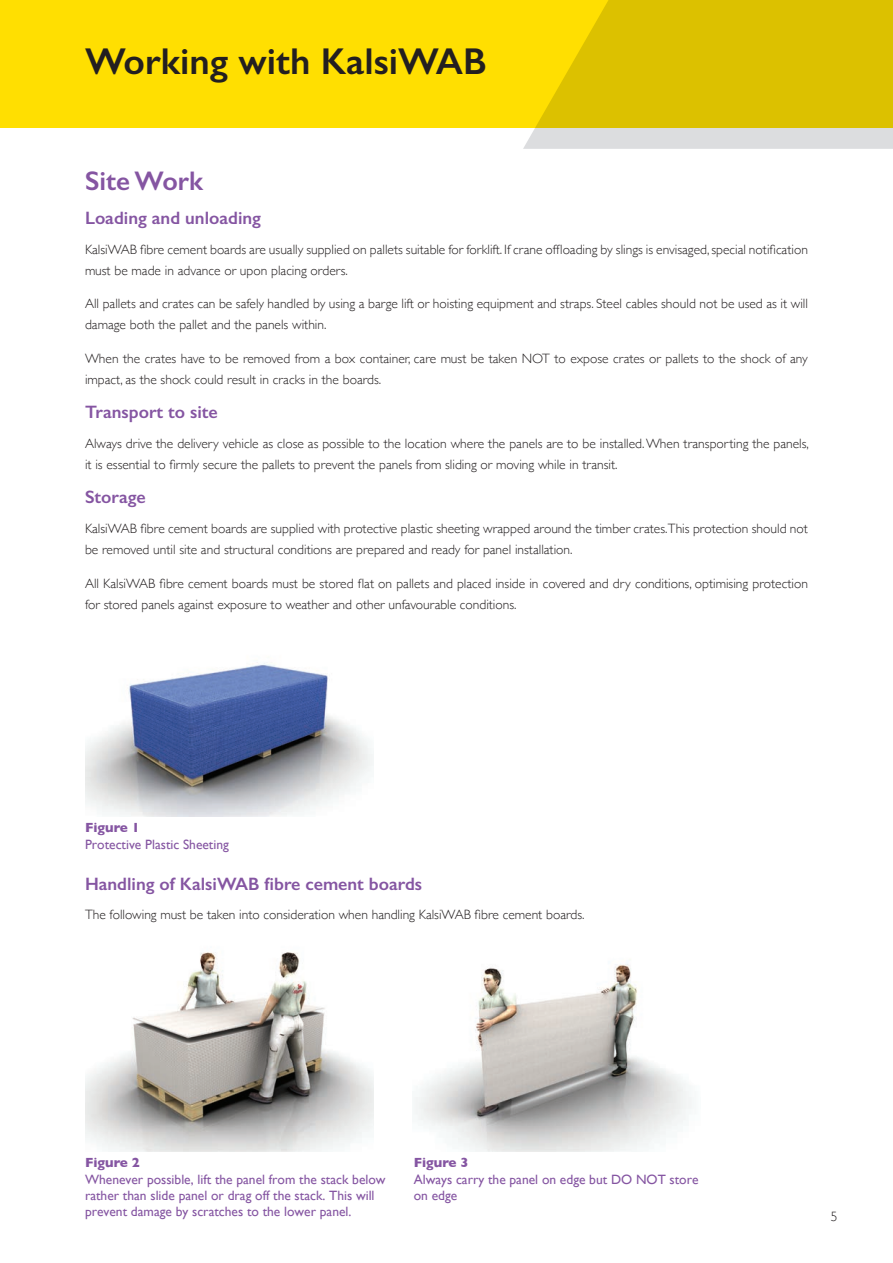
<style>
.page{position:relative;width:893px;height:1263px;background:#fff}
.page>*{position:absolute;margin:0;border:0;box-sizing:border-box;transform-origin:0 0}
.t1{font:600 37.5px "Gill Sans";color:#231f20}
.t2{font:600 27px "Gill Sans";color:#8555a2}
.t3{font:600 18px "Gill Sans";color:#8555a2}
.t4{font:300 13.5px/21px "Gill Sans";color:#231f20}
.t5{font:13.5px/16.2px "Gill Sans";color:#8555a2}
.t6{font:700 13.5px "Gill Sans";color:#8555a2}
</style>
<div class="page">
<div style="left:0;top:0;width:893px;height:128px;background:#ffdf01"></div>
<svg style="left:523px;top:0;width:370px;height:149px;background:#e0c81f"></svg>
<img style="left:85px;top:662px;width:288px;height:155px">
<img style="left:414px;top:964px;width:278px;height:187px">
<img style="left:85px;top:952px;width:288px;height:199px">
<h1 class="t1" style="left:85px;top:39px;width:403px">Working with KalsiWAB</h1>
<h2 class="t2" style="left:85px;top:164px;width:120px">Site Work</h2>
<h3 class="t3" style="left:85px;top:207px;width:177px">Loading and unloading</h3>
<p class="t4" style="left:85px;top:238px;width:724px">KalsiWAB fibre cement boards are usually supplied on pallets suitable for forklift. If crane offloading by slings is envisaged, special notification must be made in advance or upon placing orders.</p>
<p class="t4" style="left:85px;top:293px;width:724px">All pallets and crates can be safely handled by using a barge lift or hoisting equipment and straps. Steel cables should not be used as it will damage both the pallet and the panels within.</p>
<p class="t4" style="left:85px;top:348px;width:724px">When the crates have to be removed from a box container, care must be taken NOT to expose crates or pallets to the shock of any impact, as the shock could result in cracks in the boards.</p>
<h3 class="t3" style="left:85px;top:401px;width:134px">Transport to site</h3>
<p class="t4" style="left:85px;top:432px;width:725px">Always drive the delivery vehicle as close as possible to the location where the panels are to be installed. When transporting the panels, it is essential to firmly secure the pallets to prevent the panels from sliding or moving while in transit.</p>
<h3 class="t3" style="left:85px;top:486px;width:62px">Storage</h3>
<p class="t4" style="left:85px;top:517px;width:724px">KalsiWAB fibre cement boards are supplied with protective plastic sheeting wrapped around the timber crates.This protection should not be removed until site and structural conditions are prepared and ready for panel installation.</p>
<p class="t4" style="left:85px;top:572px;width:724px">All KalsiWAB fibre cement boards must be stored flat on pallets and placed inside in covered and dry conditions, optimising protection for stored panels against exposure to weather and other unfavourable conditions.</p>
<p class="t6" style="left:85px;top:817px;width:56px">Figure 1</p>
<p class="t5" style="left:85px;top:836px;width:145px">Protective Plastic Sheeting</p>
<h3 class="t3" style="left:85px;top:873px;width:339px">Handling of KalsiWAB fibre cement boards</h3>
<p class="t4" style="left:85px;top:903px;width:501px">The following must be taken into consideration when handling KalsiWAB fibre cement boards.</p>
<p class="t6" style="left:85px;top:1152px;width:56px">Figure 2</p>
<p class="t5" style="left:85px;top:1171px;width:302px">Whenever possible, lift the panel from the stack below rather than slide panel or drag off the stack. This will prevent damage by scratches to the lower panel.</p>
<p class="t6" style="left:414px;top:1152px;width:56px">Figure 3</p>
<p class="t5" style="left:414px;top:1171px;width:286px">Always carry the panel on edge but DO NOT store on edge</p>
<p class="t4" style="left:831px;top:1206px;width:8px">5</p>
</div>
